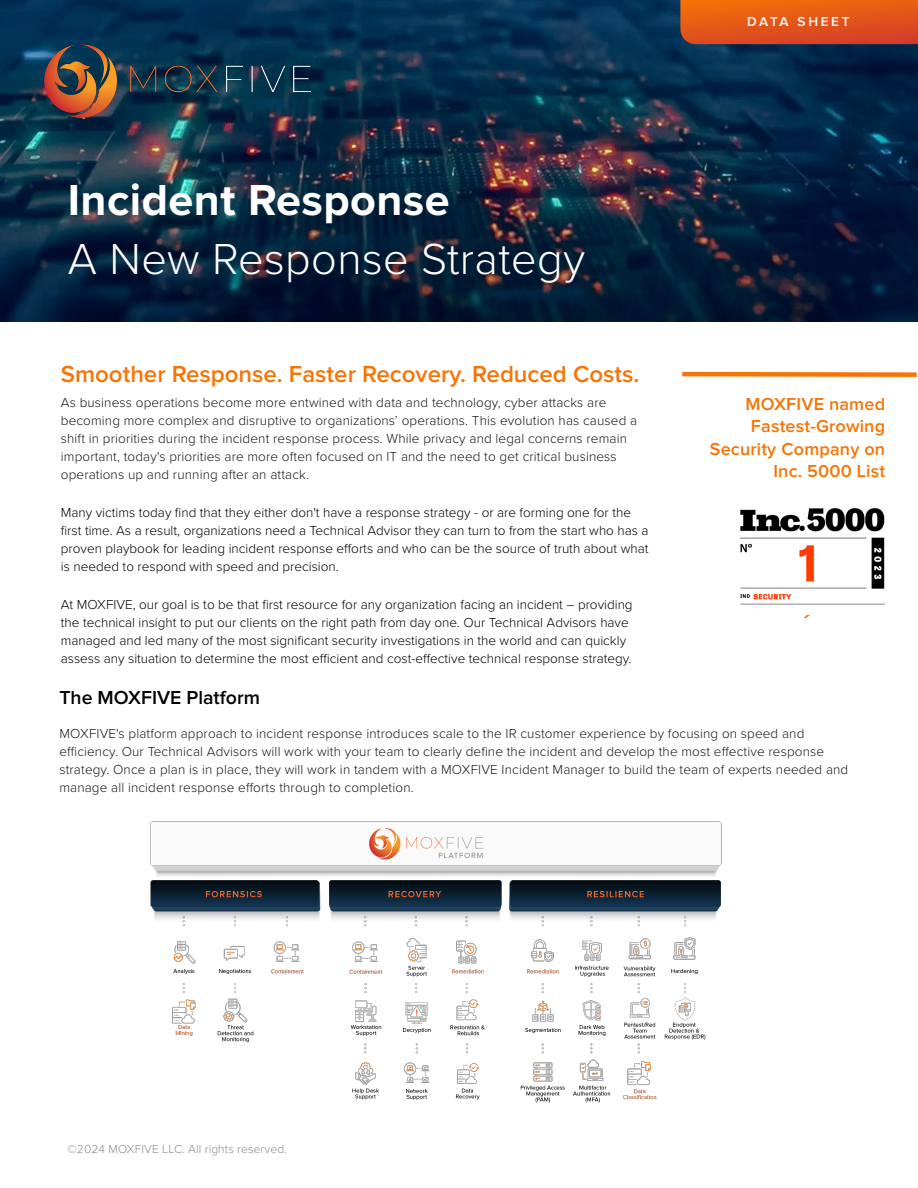
<style>
.page{position:relative;width:918px;height:1188px;background:#fff}
.page>*{position:absolute;margin:0;border:0;box-sizing:border-box;transform-origin:0 0}
.t1{font:300 45px "Proxima Nova";letter-spacing:.01em;color:#fff}
.t2{font:700 45px "Proxima Nova";letter-spacing:.01em;color:#fff}
.Body_Header{font:600 24px "Proxima Nova";color:#f77404}
.Body_Header-2{font:600 19.5px "Proxima Nova";color:#000}
.t3{font:600 18px/22.5px "Proxima Nova";letter-spacing:.01em;color:#f77404;text-align:right}
.Body_Text{font:300 13.5px/18px "Proxima Nova";color:#000}
.Body_Header-3{font:300 13.5px/18px "Proxima Nova";letter-spacing:.01em;color:#181818}
.Body_Text-2{font:300 13.5px/18px "Proxima Nova";letter-spacing:.01em;color:#181818}
.Eyebrow{font:600 13.5px "Proxima Nova";letter-spacing:.2em;color:#fff}
.t4{font:300 12px "Proxima Nova";letter-spacing:.01em;color:#8b8b8b}
</style>
<div class="page">
<img style="left:0;top:0;width:918px;height:322px">
<svg style="left:680px;top:0;width:238px;height:44px;background:#e15619"></svg>
<img style="left:44px;top:44px;width:267px;height:73px">
<svg style="left:804px;top:615px;width:6px;height:4px"></svg>
<img style="left:150px;top:821px;width:572px;height:282px">
<img style="left:740px;top:508px;width:145px;height:97px">
<svg style="left:682px;top:371px;width:235px;height:6px"></svg>
<p class="Eyebrow" style="left:747px;top:15px;width:104px">DATA SHEET</p>
<p class="t2" style="left:68px;top:167px;width:383px">Incident Response</p>
<p class="t1" style="left:68px;top:225px;width:519px">A New Response Strategy</p>
<p class="Body_Header" style="left:61px;top:363px;width:580px">Smoother Response. Faster Recovery. Reduced Costs.</p>
<p class="Body_Text-2" style="left:61px;top:393px;width:578px">As business operations become more entwined with data and technology, cyber attacks are becoming more complex and disruptive to organizations’ operations. This evolution has caused a shift in priorities during the incident response process. While privacy and legal concerns remain important, today's priorities are more often focused on IT and the need to get critical business operations up and running after an attack.</p>
<p class="Body_Text" style="left:61px;top:503px;width:589px">Many victims today find that they either don't have a response strategy - or are forming one for the first time. As a result, organizations need a Technical Advisor they can turn to from the start who has a proven playbook for leading incident response efforts and who can be the source of truth about what is needed to respond with speed and precision.</p>
<p class="Body_Text" style="left:61px;top:595px;width:573px">At MOXFIVE, our goal is to be that first resource for any organization facing an incident – providing the technical insight to put our clients on the right path from day one. Our Technical Advisors have managed and led many of the most significant security investigations in the world and can quickly assess any situation to determine the most efficient and cost-effective technical response strategy.</p>
<p class="t3" style="left:710px;top:393px;width:177px">MOXFIVE named<br>Fastest-Growing<br>Security Company on<br>Inc. 5000 List</p>
<p class="Body_Header-2" style="left:59px;top:688px;width:202px">The MOXFIVE Platform</p>
<p class="Body_Header-3" style="left:59px;top:724px;width:790px">MOXFIVE's platform approach to incident response introduces scale to the IR customer experience by focusing on speed and efficiency. Our Technical Advisors will work with your team to clearly define the incident and develop the most effective response strategy. Once a plan is in place, they will work in tandem with a MOXFIVE Incident Manager to build the team of experts needed and manage all incident response efforts through to completion.</p>
<p class="t4" style="left:68px;top:1140px;width:221px">©2024 MOXFIVE LLC. All rights reserved.</p>
</div>
